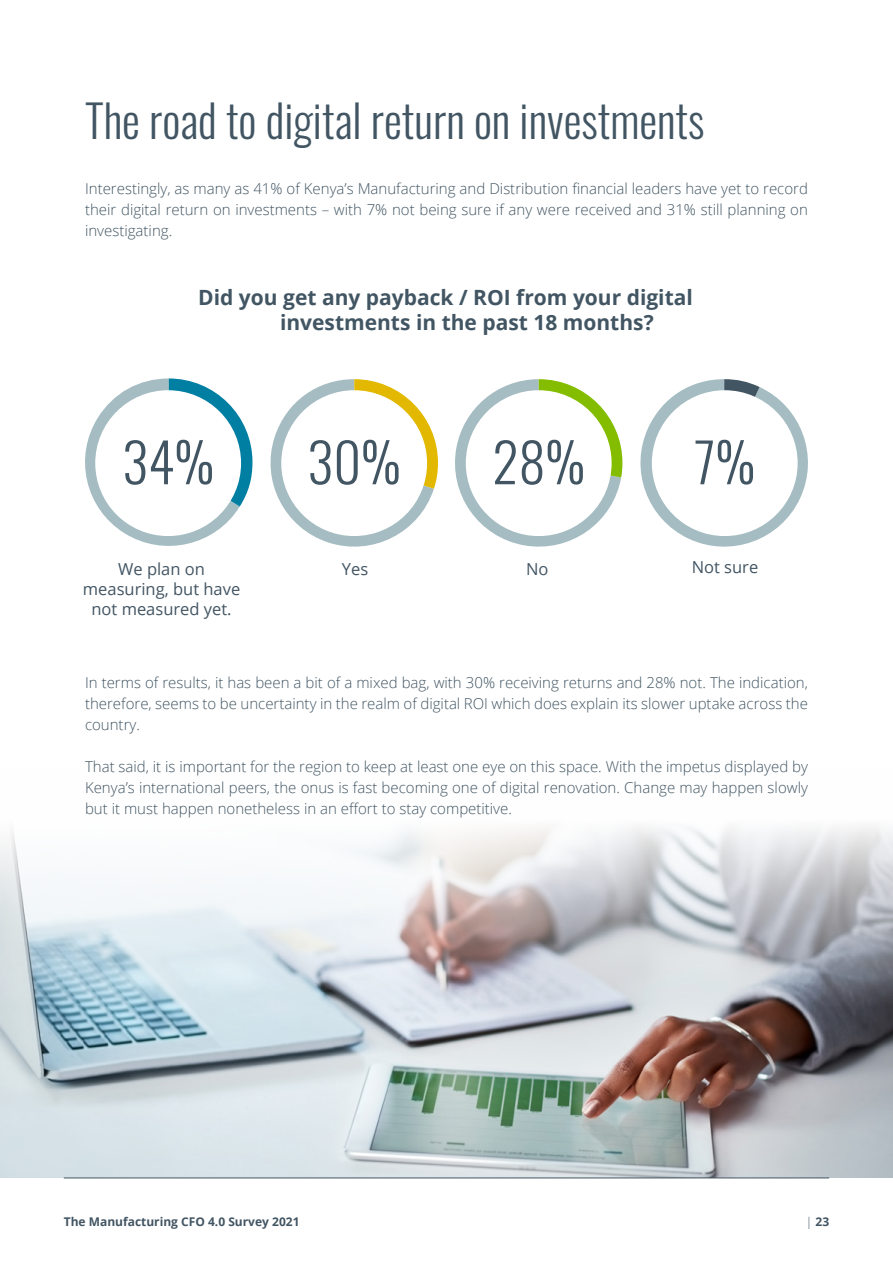
<style>
.page{position:relative;width:893px;height:1263px;background:#fff}
.page>*{position:absolute;margin:0;border:0;box-sizing:border-box;transform-origin:0 0}
.t1{font:300 54px "Oswald";color:#425563}
.t2{font:300 45px "Oswald";color:#425563}
.t3{font:700 21px/25.2px "Open Sans";color:#425563}
.t4{font:16.5px/19.8px "Open Sans";color:#425563;text-align:center}
.t5{font:300 15px/21px "Open Sans";color:#425563;text-align:justify}
.t6{font:700 12px "Open Sans";color:#425563}
.s1{font-weight:300}
</style>
<div class="page">
<svg style="left:85px;top:378px;width:167px;height:168px"></svg>
<svg style="left:270px;top:379px;width:168px;height:168px"></svg>
<svg style="left:455px;top:379px;width:167px;height:168px"></svg>
<svg style="left:640px;top:379px;width:168px;height:168px"></svg>
<img style="left:0;top:827px;width:893px;height:351px">
<div style="left:95px;top:390px;width:146px;height:146px;background:#fff;border-radius:50%"></div>
<div style="left:281px;top:390px;width:146px;height:146px;background:#fff;border-radius:50%"></div>
<div style="left:466px;top:390px;width:146px;height:146px;background:#fff;border-radius:50%"></div>
<div style="left:652px;top:390px;width:146px;height:146px;background:#fff;border-radius:50%"></div>
<hr style="left:64px;top:1177px;width:765px;height:1px;background:#425563">
<h2 class="t2" style="left:85px;top:80px;width:621px">The road to digital return on investments</h2>
<p class="t5" style="left:85px;top:178px;width:724px">Interestingly, as many as 41% of Kenya’s Manufacturing and Distribution financial leaders have yet to record their digital return on investments – with 7% not being sure if any were received and 31% still planning on investigating.</p>
<h3 class="t3" style="left:280px;top:284px;width:414px;text-indent:-82px">Did you get any payback / ROI from your digital investments in the past 18 months?</h3>
<h1 class="t1" style="left:122px;top:414px;width:93px">34%</h1>
<h1 class="t1" style="left:307px;top:414px;width:95px">30%</h1>
<h1 class="t1" style="left:492px;top:414px;width:94px">28%</h1>
<h1 class="t1" style="left:694px;top:414px;width:63px">7%</h1>
<p class="t4" style="left:83px;top:559px;width:159px">We plan on measuring, but have not measured yet.</p>
<p class="t4" style="left:342px;top:559px;width:28px">Yes</p>
<p class="t4" style="left:526px;top:559px;width:24px">No</p>
<p class="t4" style="left:692px;top:556px;width:68px">Not sure</p>
<p class="t5" style="left:85px;top:671px;width:724px">In terms of results, it has been a bit of a mixed bag, with 30% receiving returns and 28% not. The indication, therefore, seems to be uncertainty in the realm of digital ROI which does explain its slower uptake across the country.</p>
<p class="t5" style="left:85px;top:755px;width:724px">That said, it is important for the region to keep at least one eye on this space. With the impetus displayed by Kenya’s international peers, the onus is fast becoming one of digital renovation. Change may happen slowly but it must happen nonetheless in an effort to stay competitive.</p>
<p class="t6" style="left:64px;top:1213px;width:237px">The Manufacturing CFO 4.0 Survey 2021</p>
<p class="t6" style="left:806px;top:1213px;width:25px"><span class="s1">|</span> 23</p>
</div>
